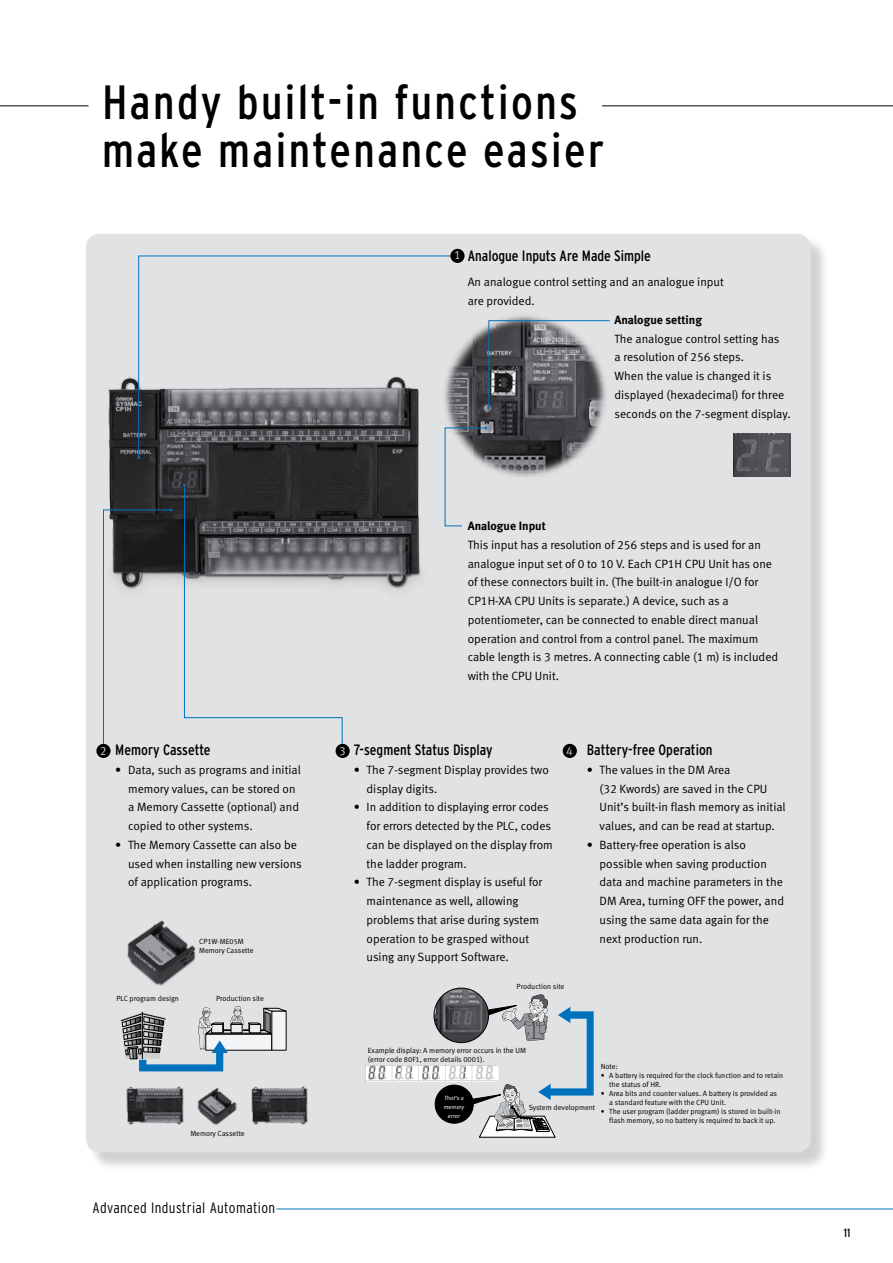
<style>
.page{position:relative;width:893px;height:1263px;background:#fff}
.page>*{position:absolute;margin:0;border:0;box-sizing:border-box;transform-origin:0 0}
.t1{font:condensed 48px/48px "Interstate";letter-spacing:.05em;color:#000}
.t2{font:condensed 15px "Interstate";color:#000}
.t3{font:300 condensed 15px "Interstate";letter-spacing:.025em;color:#000}
.t4{font:12px/18.8px "Meta Normal LF";color:#000}
.t5{font:12px "Meta Bold LF";color:#000}
.t6{font:12px "Meta Normal LF";color:#ced0d2}
.t7{font:condensed 12px "Interstate";color:#000}
.t8{font:7.5px/9px "Meta Normal LF";color:#000}
.t9{font:italic 6px/9px "Meta Normal LF";color:#fff;text-align:center}
</style>
<div class="page">
<div style="left:87px;top:235px;width:743px;height:937px;background:#000;opacity:.31"></div>
<div style="left:86px;top:234px;width:725px;height:918px;background:#e1e2e4;border-radius:14px"></div>
<hr style="left:602px;top:105px;width:291px;height:1px;background:#000">
<hr style="left:0;top:105px;width:89px;height:1px;background:#000">
<hr style="left:276px;top:1208px;width:617px;height:1px;background:#0072bd">
<img style="left:108px;top:377px;width:313px;height:213px">
<img style="left:444px;top:315px;width:161px;height:173px">
<img style="left:733px;top:433px;width:58px;height:44px">
<img style="left:127px;top:920px;width:68px;height:66px">
<img style="left:126px;top:1086px;width:58px;height:39px">
<img style="left:197px;top:1087px;width:40px;height:38px">
<img style="left:251px;top:1086px;width:57px;height:39px">
<img style="left:366px;top:1065px;width:106px;height:16px">
<img style="left:434px;top:988px;width:55px;height:55px;border-radius:50%">
<div style="left:434px;top:988px;width:55px;height:55px;border:1px solid #000;border-radius:50%"></div>
<div style="left:435px;top:1085px;width:38px;height:38px;background:#000;border-radius:50%"></div>
<div style="left:435px;top:1085px;width:39px;height:38px;border:1px solid #000;border-radius:50%"></div>
<svg style="left:472px;top:994px;width:122px;height:143px"></svg>
<svg style="left:121px;top:1006px;width:165px;height:65px"></svg>
<svg style="left:138px;top:255px;width:326px;height:202px"></svg>
<svg style="left:183px;top:484px;width:160px;height:260px"></svg>
<svg style="left:103px;top:509px;width:69px;height:235px"></svg>
<svg style="left:445px;top:427px;width:42px;height:99px"></svg>
<svg style="left:488px;top:320px;width:122px;height:89px;background:#707277"></svg>
<div style="left:97px;top:745px;width:13px;height:12px;background:#000;border-radius:50%"></div>
<div style="left:96px;top:744px;width:15px;height:14px;border:2px solid #000;border-radius:50%"></div>
<div style="left:336px;top:745px;width:13px;height:12px;background:#000;border-radius:50%"></div>
<div style="left:336px;top:744px;width:14px;height:14px;border:2px solid #000;border-radius:50%"></div>
<div style="left:451px;top:250px;width:13px;height:12px;background:#000;border-radius:50%"></div>
<div style="left:450px;top:249px;width:15px;height:14px;border:2px solid #000;border-radius:50%"></div>
<div style="left:563px;top:745px;width:13px;height:12px;background:#000;border-radius:50%"></div>
<div style="left:563px;top:744px;width:14px;height:14px;border:2px solid #000;border-radius:50%"></div>
<h1 class="t1" style="left:102px;top:78px;width:504px">Handy built-in functions make maintenance easier</h1>
<p class="t6" style="left:454px;top:248px;width:8px">1</p>
<p class="t2" style="left:468px;top:247px;width:185px">Analogue Inputs Are Made Simple</p>
<p class="t4" style="left:468px;top:273px;width:258px">An analogue control setting and an analogue input are provided.</p>
<p class="t5" style="left:614px;top:312px;width:89px">Analogue setting</p>
<p class="t4" style="left:614px;top:329px;width:178px">The analogue control setting has<br>a resolution of 256 steps.<br>When the value is changed it is displayed (hexadecimal) for three seconds on the 7-segment display.</p>
<p class="t5" style="left:468px;top:519px;width:80px">Analogue Input</p>
<p class="t4" style="left:468px;top:535px;width:312px">This input has a resolution of 256 steps and is used for an analogue input set of 0 to 10 V. Each CP1H CPU Unit has one of these connectors built in. (The built-in analogue I/O for CP1H-XA CPU Units is separate.) A device, such as a potentiometer, can be connected to enable direct manual operation and control from a control panel. The maximum cable length is 3 metres. A connecting cable (1 m) is included with the CPU Unit.</p>
<p class="t2" style="left:115px;top:741px;width:97px">Memory Cassette</p>
<p class="t4" style="left:128px;top:760px;width:174px;text-indent:-13px">• Data, such as programs and initial memory values, can be stored on a Memory Cassette (optional) and copied to other systems.</p>
<p class="t4" style="left:128px;top:835px;width:175px;text-indent:-13px">• The Memory Cassette can also be used when installing new versions of application programs.</p>
<p class="t6" style="left:100px;top:744px;width:8px">2</p>
<p class="t6" style="left:339px;top:744px;width:8px">3</p>
<p class="t8" style="left:199px;top:937px;width:56px">CP1W-ME05M<br>Memory Cassette</p>
<p class="t8" style="left:117px;top:994px;width:64px">PLC program design</p>
<p class="t8" style="left:216px;top:994px;width:49px">Production site</p>
<p class="t2" style="left:354px;top:741px;width:140px">7-segment Status Display</p>
<p class="t4" style="left:367px;top:760px;width:184px;text-indent:-13px">• The 7-segment Display provides two display digits.</p>
<p class="t4" style="left:367px;top:798px;width:188px;text-indent:-13px">• In addition to displaying error codes for errors detected by the PLC, codes can be displayed on the display from the ladder program.</p>
<p class="t4" style="left:367px;top:873px;width:177px;text-indent:-13px">• The 7-segment display is useful for maintenance as well, allowing problems that arise during system operation to be grasped without using any Support Software.</p>
<p class="t6" style="left:566px;top:744px;width:8px">4</p>
<p class="t8" style="left:517px;top:982px;width:49px">Production site</p>
<p class="t2" style="left:587px;top:741px;width:127px">Battery-free Operation</p>
<p class="t4" style="left:600px;top:760px;width:188px;text-indent:-13px">• The values in the DM Area<br>(32 Kwords) are saved in the CPU<br>Unit’s built-in flash memory as initial values, and can be read at startup.</p>
<p class="t4" style="left:600px;top:835px;width:186px;text-indent:-13px">• Battery-free operation is also possible when saving production data and machine parameters in the<br>DM Area, turning OFF the power, and using the same data again for the next production run.</p>
<p class="t8" style="left:190px;top:1128px;width:56px">Memory Cassette</p>
<p class="t8" style="left:368px;top:1046px;width:160px">Example display: A memory error occurs in the UM (error code 80F1, error details 0001).</p>
<p class="t8" style="left:601px;top:1062px;width:19px">Note:</p>
<p class="t8" style="left:609px;top:1071px;width:176px;text-indent:-9px">• A battery is required for the clock function and to retain the status of HR.</p>
<p class="t8" style="left:609px;top:1089px;width:169px;text-indent:-9px">• Area bits and counter values. A battery is provided as a standard feature with the CPU Unit.</p>
<p class="t8" style="left:601px;top:1107px;width:181px;text-align:center">• The user program (ladder program) is stored in built-in flash memory, so no battery is required to back it up.</p>
<p class="t9" style="left:444px;top:1093px;width:22px">That’s a memory error</p>
<p class="t8" style="left:529px;top:1103px;width:68px">System development</p>
<p class="t3" style="left:93px;top:1199px;width:184px">Advanced Industrial Automation</p>
<p class="t7" style="left:844px;top:1226px;width:8px">11</p>
</div>
